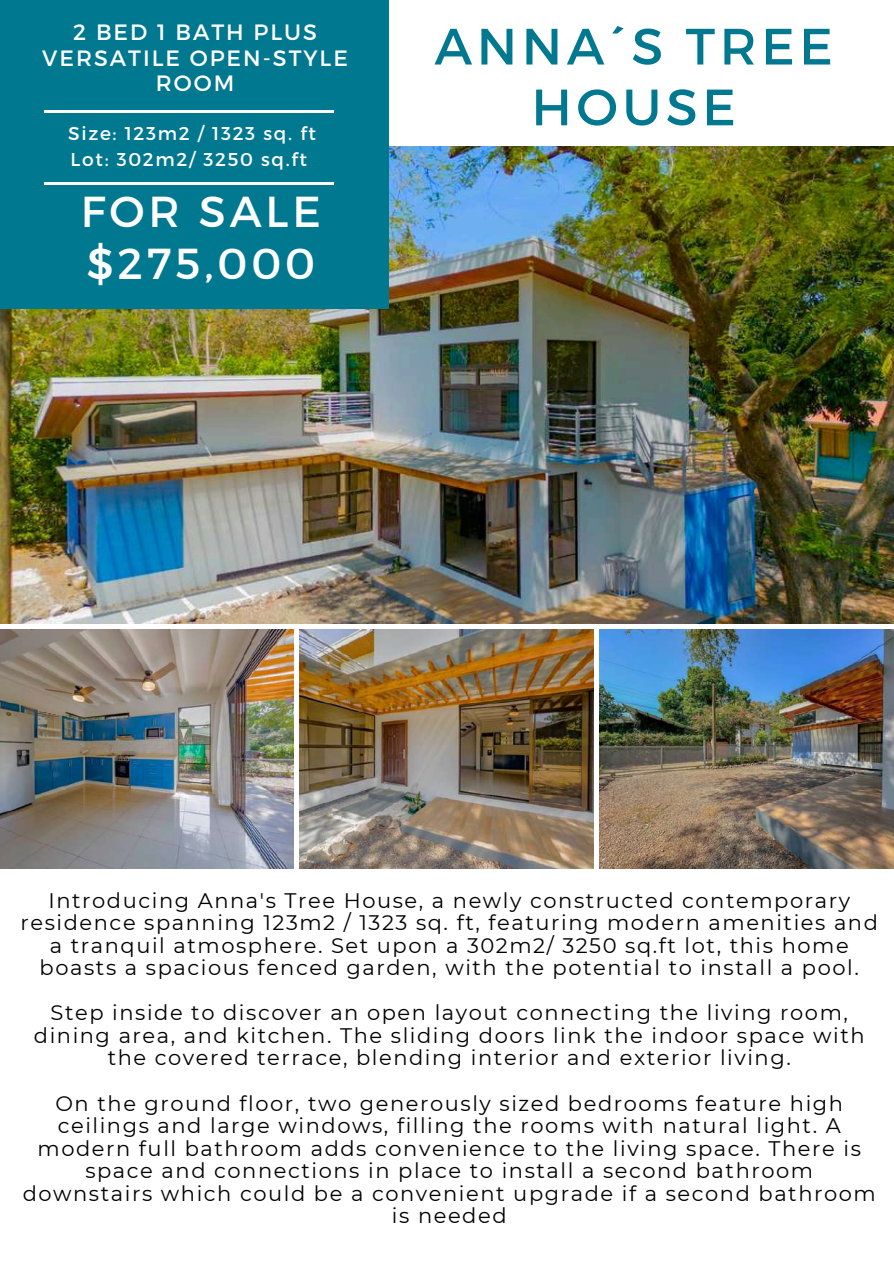
<style>
.page{position:relative;width:894px;height:1264px;background:#fff}
.page>*{position:absolute;margin:0;border:0;box-sizing:border-box;transform-origin:0 0}
.t1{font:51px/60.8px "Montserrat";letter-spacing:.09em;color:#007890;text-align:center}
.t2{font:43.35px/51.8px "Montserrat";letter-spacing:.09em;color:#fff}
.t3{font:22.2px/25.8px "Montserrat";letter-spacing:.09em;color:#fff;text-align:center}
.t4{font:21px/22.5px "Montserrat";letter-spacing:.075em;color:#000;text-align:center}
.t5{font:18.6px/25.8px "Montserrat";letter-spacing:.09em;color:#fff}
</style>
<div class="page">
<img style="left:0;top:146px;width:893px;height:477px">
<img style="left:299px;top:629px;width:294px;height:239px">
<img style="left:599px;top:629px;width:294px;height:239px">
<img style="left:0;top:629px;width:294px;height:239px">
<div style="left:0;top:0;width:388px;height:309px;background:#007890"></div>
<hr style="left:44px;top:110px;width:290px;height:2px;background:#fff">
<hr style="left:44px;top:183px;width:290px;height:2px;background:#fff">
<p class="t3" style="left:42px;top:18px;width:307px">2 BED 1 BATH PLUS<br>VERSATILE OPEN-STYLE<br>ROOM</p>
<p class="t5" style="left:68px;top:119px;width:249px">Size: 123m2 / 1323 sq. ft<br>Lot: 302m2/ 3250 sq.ft</p>
<h2 class="t2" style="left:81px;top:184px;width:242px">FOR SALE $275,000</h2>
<h1 class="t1" style="left:434px;top:13px;width:399px">ANNA´S TREE<br>HOUSE</h1>
<p class="t4" style="left:21px;top:889px;width:858px">Introducing Anna's Tree House, a newly constructed contemporary residence spanning 123m2 / 1323 sq. ft, featuring modern amenities and a tranquil atmosphere. Set upon a 302m2/ 3250 sq.ft lot, this home boasts a spacious fenced garden, with the potential to install a pool.</p>
<p class="t4" style="left:34px;top:1001px;width:832px">Step inside to discover an open layout connecting the living room, dining area, and kitchen. The sliding doors link the indoor space with the covered terrace, blending interior and exterior living.</p>
<p class="t4" style="left:23px;top:1091px;width:854px">On the ground floor, two generously sized bedrooms feature high ceilings and large windows, filling the rooms with natural light. A modern full bathroom adds convenience to the living space. There is space and connections in place to install a second bathroom downstairs which could be a convenient upgrade if a second bathroom is needed</p>
</div>
